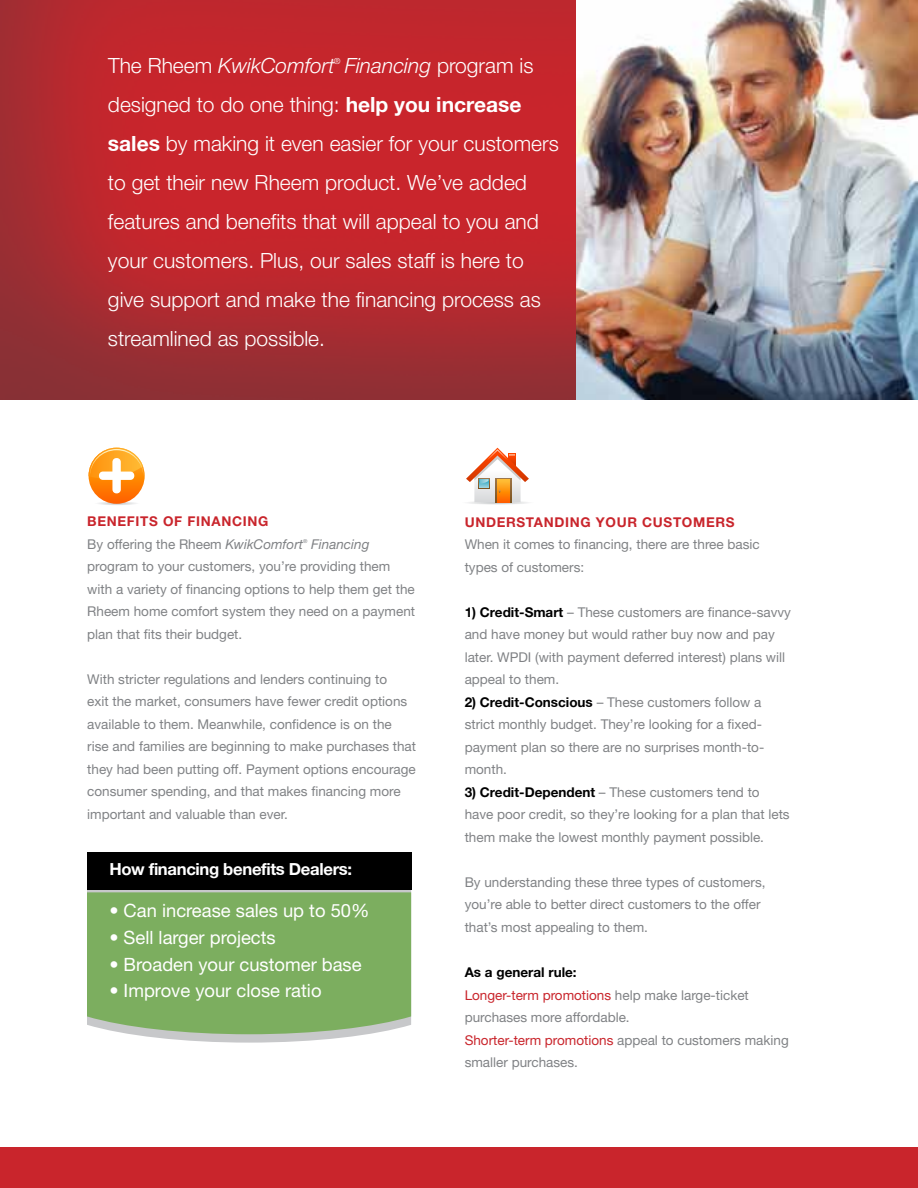
<style>
.page{position:relative;width:918px;height:1188px;background:#fff}
.page>*{position:absolute;margin:0;border:0;box-sizing:border-box;transform-origin:0 0}
.t1{font:300 21px/39px "Rheem Sans";color:#fff}
.t2{font:italic 300 21px "Rheem Sans";color:#fff}
.t3{font:18.3px "Rheem Sans";color:#fff}
.t4{font:700 16.65px "Rheem Sans";letter-spacing:-.02em;color:#fff}
.t5{font:13.5px/22.5px "Rheem Sans";color:#808285}
.t6{font:700 13.5px/22.5px "Rheem Sans";letter-spacing:.05em;color:#c9252c}
.t7{font:italic 13.5px "Rheem Sans";color:#808285}
.t8{font:italic 300 8.4px "Rheem Sans";color:#fff}
.t9{font:italic 5.4px "Rheem Sans";color:#808285}
.s1{font-style:normal}
.s2{font-style:italic}
.s3{font-weight:700}
.s4{font-weight:400;color:#808285}
.s5{font-weight:400;font-style:italic;color:#808285}
.s6{font-weight:700;color:#000}
.s7{color:#c9252c}
</style>
<div class="page">
<div style="left:0;top:1148px;width:918px;height:40px;background:#c9252c"></div>
<svg style="left:466px;top:448px;width:63px;height:57px"></svg>
<svg style="left:98px;top:502px;width:38px;height:3px"></svg>
<svg style="left:89px;top:448px;width:56px;height:56px"></svg>
<svg style="left:89px;top:448px;width:54px;height:47px"></svg>
<img style="left:576px;top:0;width:342px;height:399px">
<svg style="left:87px;top:889px;width:324px;height:154px;fill:#c7c8ca"></svg>
<div style="left:87px;top:892px;width:324px;height:142px;background:#7cae5f"></div>
<div style="left:87px;top:852px;width:324px;height:37px;background:#000"></div>
<img style="left:0;top:0;width:576px;height:399px">
<h1 class="t2" style="left:108px;top:53px;width:228px"><span class="s1">The Rheem</span> KwikComfort</h1>
<p class="t8" style="left:334px;top:56px;width:8px">®</p>
<p class="t1" style="left:108px;top:46px;width:452px;text-indent:237px"><span class="s2">Financing</span> program is designed to do one thing: <span class="s3">help you increase sales</span> by making it even easier for your customers to get their new Rheem product. We’ve added features and benefits that will appeal to you and your customers. Plus, our sales staff is here to give support and make the financing process as streamlined as possible.</p>
<p class="t6" style="left:87px;top:510px;width:217px">BENEFITS OF FINANCING<br><span class="s4">By offering the Rheem</span> <span class="s5">KwikComfort</span></p>
<p class="t9" style="left:303px;top:537px;width:6px">®</p>
<p class="t7" style="left:311px;top:536px;width:60px">Financing</p>
<p class="t5" style="left:87px;top:555px;width:329px">program to your customers, you’re providing them with a variety of financing options to help them get the Rheem home comfort system they need on a payment plan that fits their budget.</p>
<p class="t5" style="left:87px;top:668px;width:330px">With stricter regulations and lenders continuing to<br>exit the market, consumers have fewer credit options available to them. Meanwhile, confidence is on the rise and families are beginning to make purchases that they had been putting off. Payment options encourage consumer spending, and that makes financing more important and valuable than ever.</p>
<p class="t4" style="left:109px;top:859px;width:244px">How financing benefits Dealers:</p>
<h2 class="t3" style="left:109px;top:899px;width:262px">• Can increase sales up to 50%</h2>
<h2 class="t3" style="left:109px;top:926px;width:168px">• Sell larger projects</h2>
<h2 class="t3" style="left:109px;top:953px;width:254px">• Broaden your customer base</h2>
<h2 class="t3" style="left:109px;top:979px;width:214px">• Improve your close ratio</h2>
<p class="t6" style="left:465px;top:511px;width:272px">UNDERSTANDING YOUR CUSTOMERS</p>
<p class="t5" style="left:465px;top:533px;width:297px">When it comes to financing, there are three basic types of customers:</p>
<p class="t5" style="left:465px;top:601px;width:328px"><span class="s6">1) Credit-Smart</span> – These customers are finance-savvy and have money but would rather buy now and pay later. WPDI (with payment deferred interest) plans will appeal to them.</p>
<p class="t5" style="left:465px;top:691px;width:301px"><span class="s6">2) Credit-Conscious</span> – These customers follow a strict monthly budget. They’re looking for a fixed&shy;payment plan so there are no surprises month-to&shy;month.</p>
<p class="t5" style="left:465px;top:781px;width:327px"><span class="s6">3) Credit-Dependent</span> – These customers tend to have poor credit, so they’re looking for a plan that lets them make the lowest monthly payment possible.</p>
<p class="t5" style="left:465px;top:871px;width:302px">By understanding these three types of customers, you’re able to better direct customers to the offer that’s most appealing to them.</p>
<p class="t5" style="left:465px;top:961px;width:326px"><span class="s6">As a general rule:<br></span><span class="s7">Longer-term promotions</span> help make large-ticket purchases more affordable.<br><span class="s7">Shorter-term promotions</span> appeal to customers making smaller purchases.</p>
</div>
